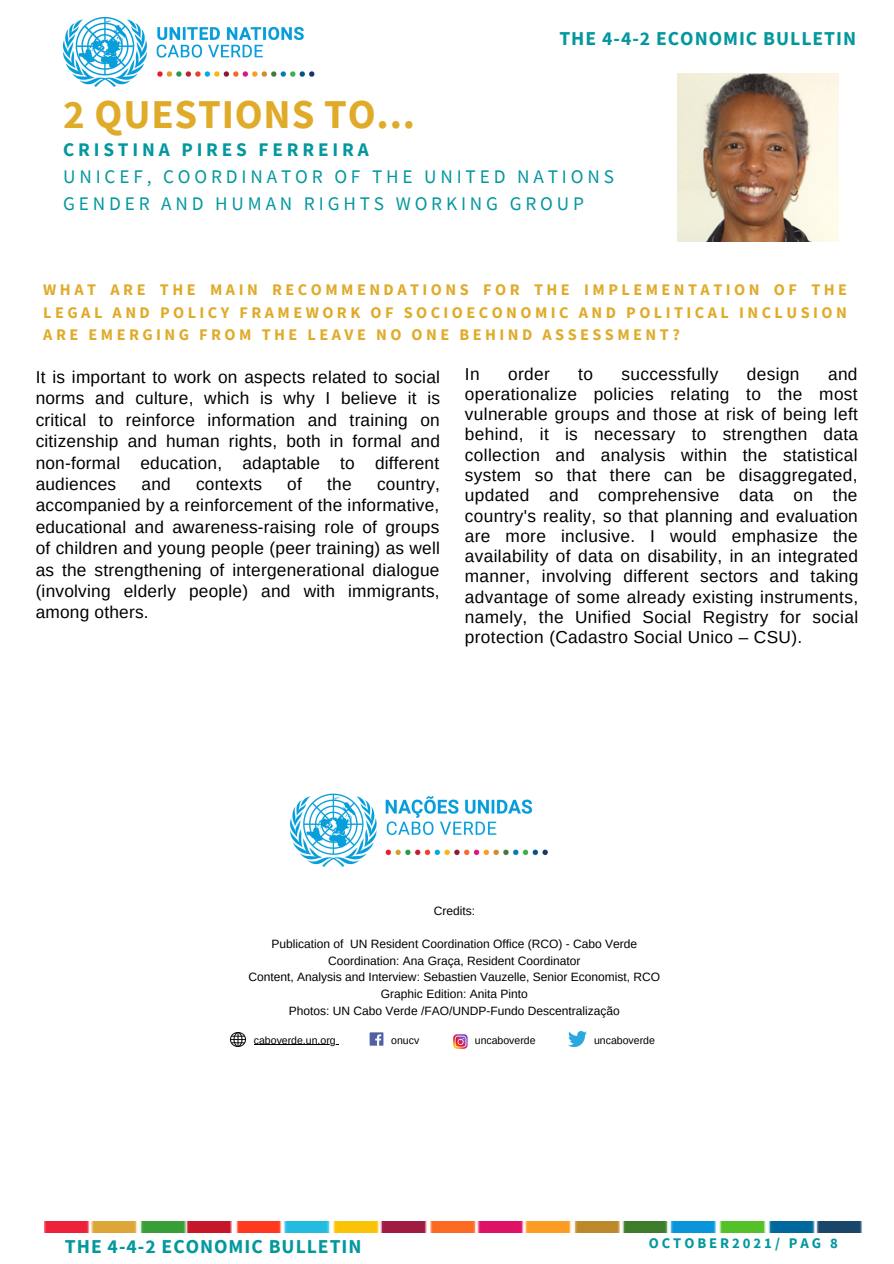
<style>
.page{position:relative;width:894px;height:1264px;background:#fff}
.page>*{position:absolute;margin:0;border:0;box-sizing:border-box;transform-origin:0 0}
.t1{font:700 40.95px "Source Sans Pro";letter-spacing:.02em;color:#dfab29}
.t2{font:700 19.65px "Source Sans Pro";letter-spacing:.05em;color:#03989e}
.t3{font:19.2px/27px "Source Sans Pro";letter-spacing:.2em;color:#03989e}
.t4{font:700 19.2px "Source Sans Pro";letter-spacing:.2em;color:#03989e}
.t5{font:17.25px/20.2px "Arimo";letter-spacing:.015em;color:#000;text-align:justify}
.t6{font:700 16.2px/22.5px "Source Sans Pro";letter-spacing:.215em;color:#dfab29;text-align:justify}
.t7{font:700 14.7px "Source Sans Pro";letter-spacing:.2em;color:#03989e}
.t8{font:12px "Arimo";color:#000}
.t9{font:10.5px "Arimo";color:#000}
</style>
<div class="page">
<img style="left:45px;top:1221px;width:817px;height:11px">
<img style="left:63px;top:17px;width:252px;height:70px">
<img style="left:677px;top:73px;width:161px;height:168px">
<img style="left:231px;top:1032px;width:14px;height:14px">
<hr style="left:254px;top:1044px;width:81px;height:1px;background:#000">
<img style="left:369px;top:1032px;width:14px;height:13px">
<img style="left:453px;top:1034px;width:15px;height:15px">
<img style="left:568px;top:1031px;width:18px;height:15px">
<img style="left:290px;top:793px;width:258px;height:73px">
<p class="t1" style="left:63px;top:88px;width:353px">2 QUESTIONS TO...</p>
<p class="t2" style="left:559px;top:25px;width:298px">THE 4-4-2 ECONOMIC BULLETIN</p>
<p class="t4" style="left:63px;top:137px;width:307px">CRISTINA PIRES FERREIRA</p>
<p class="t3" style="left:63px;top:163px;width:552px">UNICEF, COORDINATOR OF THE UNITED NATIONS<br>GENDER AND HUMAN RIGHTS WORKING GROUP</p>
<p class="t6" style="left:43px;top:278px;width:805px">WHAT ARE THE MAIN RECOMMENDATIONS FOR THE IMPLEMENTATION OF THE LEGAL AND POLICY FRAMEWORK OF SOCIOECONOMIC AND POLITICAL INCLUSION ARE EMERGING FROM THE LEAVE NO ONE BEHIND ASSESSMENT?</p>
<p class="t5" style="left:36px;top:366px;width:406px;line-height:21.5px">It is important to work on aspects related to social norms and culture, which is why I believe it is critical to reinforce information and training on citizenship and human rights, both in formal and non-formal education, adaptable to different audiences</p>
<p class="t5" style="left:141px;top:474px;width:31px">and</p>
<p class="t5" style="left:196px;top:474px;width:67px">contexts</p>
<p class="t5" style="left:287px;top:474px;width:16px">of</p>
<p class="t5" style="left:327px;top:474px;width:26px">the</p>
<p class="t5" style="left:36px;top:473px;width:406px;line-height:21.5px;text-indent:341px">country, accompanied by a reinforcement of the informative, educational and awareness-raising role of groups of children and young people (peer training) as well as the strengthening of intergenerational dialogue (involving elderly people) and with immigrants, among others.</p>
<p class="t5" style="left:465px;top:363px;width:395px;text-indent:363px">and operationalize policies relating to the most vulnerable groups and those at risk of being left behind, it is necessary to strengthen data collection and analysis within the statistical system so that there can be disaggregated, updated and comprehensive data on the country's reality, so that planning and evaluation are more inclusive. I would emphasize the availability of data on disability, in an integrated manner, involving different sectors and taking advantage of some already existing instruments, namely, the Unified Social Registry for social protection (Cadastro Social Unico – CSU).</p>
<p class="t5" style="left:465px;top:363px;width:16px">In</p>
<p class="t5" style="left:508px;top:363px;width:43px">order</p>
<p class="t5" style="left:578px;top:363px;width:16px">to</p>
<p class="t5" style="left:621px;top:363px;width:98px">successfully</p>
<p class="t5" style="left:746px;top:363px;width:54px">design</p>
<p class="t8" style="left:433px;top:904px;width:43px">Credits:</p>
<p class="t8" style="left:271px;top:937px;width:367px">Publication of UN Resident Coordination Office (RCO) - Cabo Verde</p>
<p class="t8" style="left:328px;top:953px;width:254px">Coordination: Ana Graça, Resident Coordinator</p>
<p class="t8" style="left:248px;top:970px;width:413px">Content, Analysis and Interview: Sebastien Vauzelle, Senior Economist, RCO</p>
<p class="t8" style="left:381px;top:987px;width:148px">Graphic Edition: Anita Pinto</p>
<p class="t8" style="left:289px;top:1003px;width:332px">Photos: UN Cabo Verde /FAO/UNDP-Fundo Descentralização</p>
<p class="t9" style="left:254px;top:1034px;width:83px">caboverde.un.org</p>
<p class="t9" style="left:391px;top:1034px;width:30px">onucv</p>
<p class="t9" style="left:474px;top:1034px;width:62px">uncaboverde</p>
<p class="t9" style="left:594px;top:1034px;width:62px">uncaboverde</p>
<p class="t2" style="left:65px;top:1233px;width:298px">THE 4-4-2 ECONOMIC BULLETIN</p>
<p class="t7" style="left:648px;top:1233px;width:191px">OCTOBER2021/ PAG 8</p>
</div>
